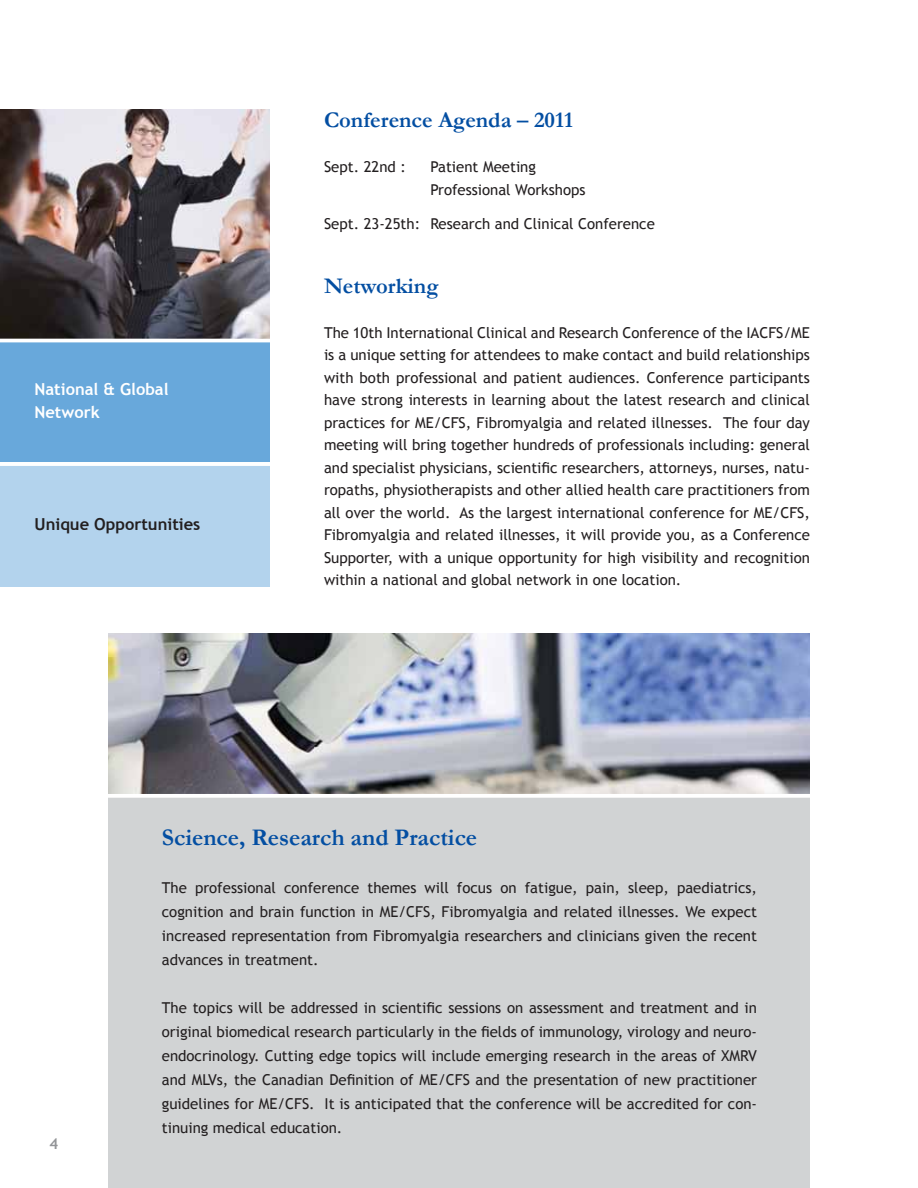
<style>
.page{position:relative;width:918px;height:1188px;background:#fff}
.page>*{position:absolute;margin:0;border:0;box-sizing:border-box;transform-origin:0 0}
.t1{font:700 24px "Garamond";color:#034ea2}
.t2{font:700 22.5px "Garamond";color:#034ea2}
.t3{font:700 16.5px/22.5px "Trebuchet MS";color:#fff}
.t4{font:700 16.5px "Trebuchet MS";color:#231f20}
.t5{font:15px/22.5px "Trebuchet MS";color:#231f20;text-align:justify}
.t6{font:700 15px "Trebuchet MS";color:#939598}
</style>
<div class="page">
<div style="left:108px;top:797px;width:702px;height:391px;background:#d1d3d4"></div>
<div style="left:0;top:465px;width:270px;height:121px;background:#b3d3ed"></div>
<img style="left:108px;top:633px;width:702px;height:161px">
<div style="left:0;top:342px;width:270px;height:122px;background:#68a8db"></div>
<img style="left:0;top:109px;width:270px;height:229px">
<hr style="left:0;top:462px;width:280px;height:4px;background:#fff">
<svg style="left:108px;top:797px;width:702px;height:1px"></svg>
<p class="t3" style="left:34px;top:378px;width:136px">National &amp; Global<br>Network</p>
<p class="t4" style="left:34px;top:514px;width:167px">Unique Opportunities</p>
<h2 class="t2" style="left:324px;top:107px;width:250px">Conference Agenda – 2011</h2>
<p class="t5" style="left:324px;top:156px;width:83px">Sept. 22nd :</p>
<p class="t5" style="left:430px;top:156px;width:157px">Patient Meeting<br>Professional Workshops</p>
<p class="t5" style="left:324px;top:213px;width:332px">Sept. 23-25th: Research and Clinical Conference</p>
<h2 class="t2" style="left:324px;top:272px;width:116px">Networking</h2>
<p class="t5" style="left:324px;top:322px;width:487px">The 10th I nternational Clinical and Research Conference of the IACFS/ME is a unique setting for attendees to make contact and build relationships with both professional and patient audiences. Conference participants have strong interests in learning about the latest research and clinical practices for ME/CFS, Fibromyalgia and related illnesses. The four day meeting will bring together hundreds of professionals including: general and specialist physicians, scientific researchers, attorneys, nurses, natu&shy;ropaths, physiotherapists and other allied health care practitioners from all over the world. As the largest international conference for ME/CFS, Fibromyalgia and related illnesses, it will provide you, as a Conference Supporter, with a unique opportunity for high visibility and recognition within a national and global network in one location.</p>
<p class="t6" style="left:50px;top:1134px;width:10px">4</p>
<h1 class="t1" style="left:162px;top:823px;width:317px">Science, Research and Practice</h1>
<p class="t5" style="left:162px;top:876px;width:597px;line-height:24px">The professional conference themes will focus on fatigue, pain, sleep, paediatrics, cognition and brain function in ME/CFS, Fibromyalgia and related illnesses. We expect increased representation from Fibromyalgia researchers and clinicians given the recent advances in treatment.</p>
<p class="t5" style="left:162px;top:996px;width:597px;line-height:24px">The topics will be addressed in scientific sessions on assessment and treatment and in original biomedical research particularly in the fields of immunology, virology and neuro&shy;endocrinology. Cutting edge topics will include emerging research in the areas of XMRV and MLVs, the Canadian Definition of ME/CFS and the presentation of new practitioner guidelines for ME/CFS. I t is anticipated that the conference will be accredited for con&shy;tinuing medical education.</p>
</div>
